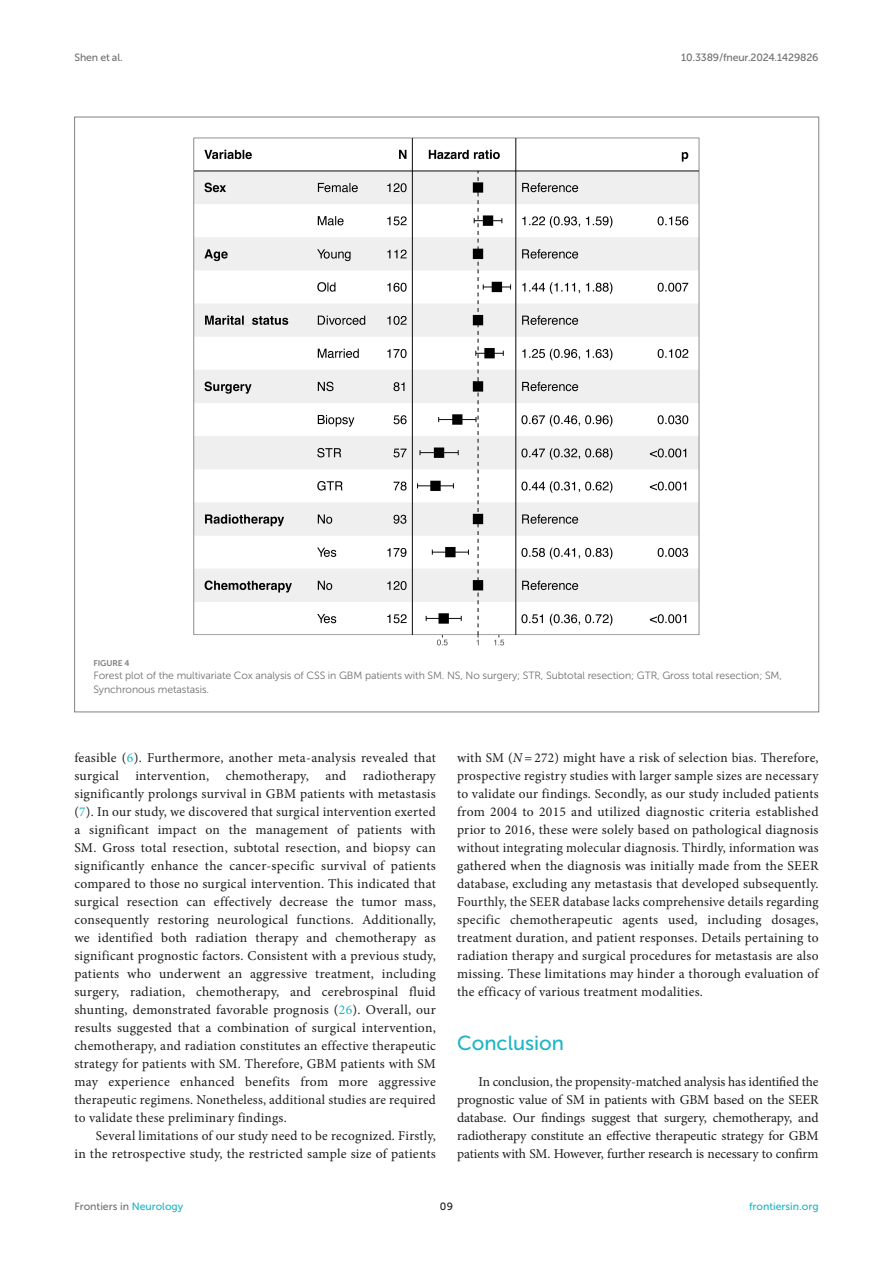
<style>
.page{position:relative;width:893px;height:1263px;background:#fff}
.page>*{position:absolute;margin:0;border:0;box-sizing:border-box;transform-origin:0 0}
.HEAD_1{font:20.25px "Museo Sans 500";color:#1db5c3}
.TEXT{font:13.5px/18px "Minion Pro";letter-spacing:.02em;color:#1b1c1b;text-align:justify}
.TEXT_FLUSH{font:13.5px/18px "Minion Pro";letter-spacing:-.005em;color:#1b1c1b;text-align:justify}
.FIG_LEG{font:10.5px/13.5px "Museo Sans 300";letter-spacing:-.01em;color:#706f70}
.t1{font:10.5px "Museo Sans 500";letter-spacing:-.015em;color:#706f70}
.t2{font:10.5px "Museo Sans 500";color:#1db5c3}
.t3{font:10.5px "Museo Sans 500";color:#1b1c1b}
.FIG_HD{font:8.25px "Museo Sans 700";letter-spacing:-.01em;color:#7e7f7f}
.s1{color:#1db5c3}
.s2{font-style:italic}
</style>
<div class="page">
<img style="left:193px;top:137px;width:507px;height:509px">
<p class="t1" style="left:74px;top:51px;width:50px">Shen et al.</p>
<p class="t1" style="left:681px;top:51px;width:139px">10.3389/fneur.2024.1429826</p>
<p class="FIG_HD" style="left:94px;top:658px;width:37px">FIGURE 4</p>
<p class="FIG_LEG" style="left:94px;top:669px;width:690px">Forest plot of the multivariate Cox analysis of CSS in GBM patients with SM. NS, No surgery; STR, Subtotal resection; GTR, Gross total resection; SM,<br>Synchronous metastasis.</p>
<p class="TEXT" style="left:74px;top:749px;width:363px">feasible (<span class="s1">6</span>). Furthermore, another meta-analysis revealed that surgical intervention, chemotherapy, and radiotherapy significantly prolongs survival in GBM patients with metastasis (<span class="s1">7</span>). In our study, we discovered that surgical intervention exerted a significant impact on the management of patients with SM. Gross total resection, subtotal resection, and biopsy can significantly enhance the cancer-specific survival of patients compared to those no surgical intervention. This indicated that surgical resection can effectively decrease the tumor mass, consequently restoring neurological functions. Additionally, we identified both radiation therapy and chemotherapy as significant prognostic factors. Consistent with a previous study, patients who underwent an aggressive treatment, including surgery, radiation, chemotherapy, and cerebrospinal fluid shunting, demonstrated favorable prognosis (<span class="s1">26</span>). Overall, our results suggested that a combination of surgical intervention, chemotherapy, and radiation constitutes an effective therapeutic strategy for patients with SM. Therefore, GBM patients with SM may experience enhanced benefits from more aggressive therapeutic regimens. Nonetheless, additional studies are required to validate these preliminary findings.</p>
<p class="TEXT" style="left:74px;top:1127px;width:363px;text-align:right">Several limitations of our study need to be recognized. Firstly,<br>in the retrospective study, the restricted sample size of patients</p>
<p class="TEXT" style="left:457px;top:749px;width:363px">with SM (<span class="s2">N</span> = 272) might have a risk of selection bias. Therefore, prospective registry studies with larger sample sizes are necessary to validate our findings. Secondly, as our study included patients from 2004 to 2015 and utilized diagnostic criteria established prior to 2016, these were solely based on pathological diagnosis without integrating molecular diagnosis. Thirdly, information was gathered when the diagnosis was initially made from the SEER database, excluding any metastasis that developed subsequently.<br>Fourthly, the SEER database lacks comprehensive details regarding specific chemotherapeutic agents used, including dosages, treatment duration, and patient responses. Details pertaining to radiation therapy and surgical procedures for metastasis are also missing. These limitations may hinder a thorough evaluation of the efficacy of various treatment modalities.</p>
<p class="HEAD_1" style="left:457px;top:1032px;width:108px">Conclusion</p>
<p class="TEXT_FLUSH" style="left:457px;top:1073px;width:363px;text-indent:21px">In conclusion, the propensity-matched analysis has identified the prognostic value of SM in patients with GBM based on the SEER database. Our findings suggest that surgery, chemotherapy, and radiotherapy constitute an effective therapeutic strategy for GBM patients with SM. However, further research is necessary to confirm</p>
<p class="t1" style="left:74px;top:1200px;width:110px">Frontiers in <span class="s1">Neurology</span></p>
<p class="t3" style="left:440px;top:1200px;width:15px">09</p>
<p class="t2" style="left:749px;top:1200px;width:71px">frontiersin.org</p>
</div>
